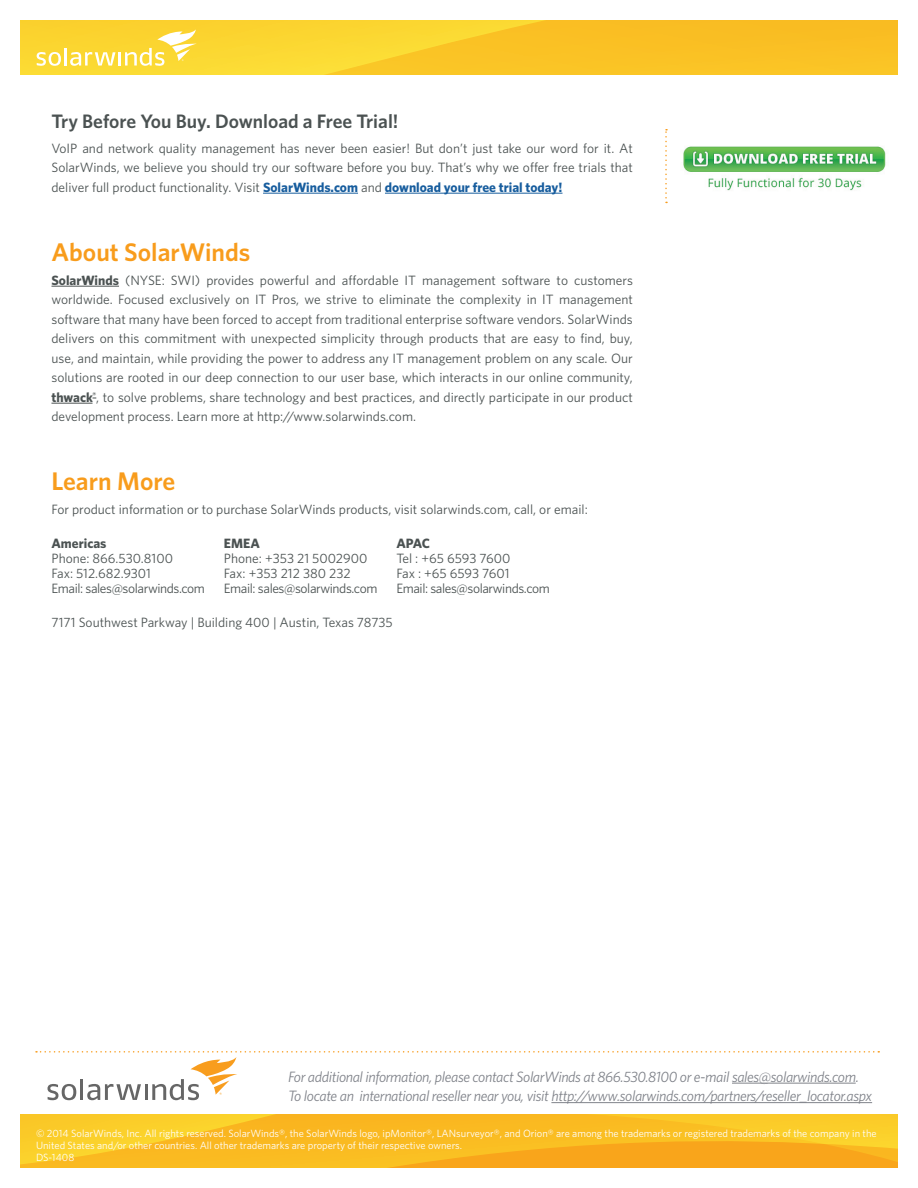
<style>
.page{position:relative;width:918px;height:1188px;background:#fff}
.page>*{position:absolute;margin:0;border:0;box-sizing:border-box;transform-origin:0 0}
.t1{font:600 25.5px "Whitney";color:#f89c1c}
.Feature_Header_-_Dar{font:600 19.5px "Whitney";color:#4b5252}
.LeftBar_Header_Whitn{font:italic 15px/19.5px "Whitney";letter-spacing:-.025em;color:#80838a}
.Main_Content{font:13.5px/19.5px "Whitney";color:#4b5252;text-align:justify}
.Main_Content-2{font:13.5px "Whitney";letter-spacing:-.03em;color:#4b5252}
.Main_Content-3{font:700 13.5px "Whitney";color:#4b5252}
.LeftBar_Header_Whitn-2{font:10.5px/12px "Whitney";color:#fff}
.s1{font-weight:700;color:#175d9e}
.s2{font-weight:700}
</style>
<div class="page">
<svg style="left:20px;top:1114px;width:878px;height:54px;background:#fabb22"></svg>
<hr style="left:551px;top:1102px;width:321px;height:1px;background:#80838a">
<svg style="left:36px;top:1051px;width:843px;height:49px"></svg>
<svg style="left:665px;top:129px;width:2px;height:74px"></svg>
<img style="left:683px;top:146px;width:203px;height:45px">
<svg style="left:20px;top:20px;width:878px;height:55px;background:#faca29"></svg>
<svg style="left:37px;top:52px;width:24px;height:14px"></svg>
<hr style="left:64px;top:48px;width:3px;height:18px;background:#fff">
<svg style="left:70px;top:29px;width:127px;height:37px;background:#fbdd59"></svg>
<hr style="left:263px;top:193px;width:95px;height:1px;background:#175d9e">
<hr style="left:385px;top:193px;width:177px;height:1px;background:#175d9e">
<hr style="left:51px;top:286px;width:68px;height:1px;background:#4b5252">
<hr style="left:51px;top:403px;width:42px;height:1px;background:#4b5252">
<p class="Feature_Header_-_Dar" style="left:51px;top:108px;width:349px">Try Before You Buy. Download a Free Trial!</p>
<p class="Main_Content" style="left:51px;top:138px;width:583px">VoIP and network quality management has never been easier! But don’t just take our word for it. At SolarWinds, we believe you should try our software before you buy. That’s why we offer free trials that deliver full product functionality. Visit <span class="s1">SolarWinds.com</span> and <span class="s1">download your free trial today!</span></p>
<p class="t1" style="left:51px;top:235px;width:200px">About SolarWinds</p>
<p class="Main_Content" style="left:51px;top:270px;width:583px"><span class="s2">SolarWinds</span> (NYSE: SWI) provides powerful and affordable IT management software to customers worldwide. Focused exclusively on IT Pros, we strive to eliminate the complexity in IT management software that many have been forced to accept from traditional enterprise software vendors. SolarWinds delivers on this commitment with unexpected simplicity through products that are easy to find, buy, use, and maintain, while providing the power to address any IT management problem on any scale. Our solutions are rooted in our deep connection to our user base, which interacts in our online community, <span class="s2">thwack</span><sup>®</sup>, to solve problems, share technology and best practices, and directly participate in our product development process. Learn more at http://www.solarwinds.com.</p>
<p class="t1" style="left:51px;top:464px;width:125px">Learn More</p>
<p class="Main_Content" style="left:51px;top:500px;width:538px">For product information or to purchase SolarWinds products, visit solarwinds.com, call, or email:</p>
<p class="Main_Content-3" style="left:51px;top:534px;width:57px">Americas</p>
<p class="Main_Content" style="left:51px;top:548px;width:123px">Phone: 866.530.8100</p>
<p class="Main_Content" style="left:51px;top:563px;width:101px">Fax: 512.682.9301</p>
<p class="Main_Content-2" style="left:51px;top:579px;width:155px">Email: sales@solarwinds.com</p>
<p class="Main_Content-3" style="left:224px;top:534px;width:37px">EMEA</p>
<p class="Main_Content" style="left:224px;top:548px;width:145px">Phone: +353 21 5002900</p>
<p class="Main_Content" style="left:224px;top:563px;width:128px">Fax: +353 212 380 232</p>
<p class="Main_Content-2" style="left:224px;top:579px;width:155px">Email: sales@solarwinds.com</p>
<p class="Main_Content-3" style="left:396px;top:534px;width:35px">APAC</p>
<p class="Main_Content" style="left:396px;top:548px;width:116px">Tel : +65 6593 7600</p>
<p class="Main_Content" style="left:396px;top:563px;width:115px">Fax : +65 6593 7601</p>
<p class="Main_Content-2" style="left:396px;top:579px;width:155px">Email: sales@solarwinds.com</p>
<p class="Main_Content" style="left:51px;top:612px;width:343px">7171 Southwest Parkway | Building 400 | Austin, Texas 78735</p>
<p class="LeftBar_Header_Whitn" style="left:288px;top:1066px;width:586px">For additional information, please contact SolarWinds at 866.530.8100 or e-mail sales@solarwinds.com.<br>To locate an international reseller near you, visit http://www.solarwinds.com/partners/reseller_locator.aspx</p>
<p class="LeftBar_Header_Whitn-2" style="left:36px;top:1127px;width:842px">© 2014 SolarWinds, Inc. All rights reserved. SolarWinds®, the SolarWinds logo, ipMonitor®, LANsurveyor®, and Orion® are among the trademarks or registered trademarks of the company in the<br>United States and/or other countries. All other trademarks are property of their respective owners.<br>DS-1408</p>
</div>
